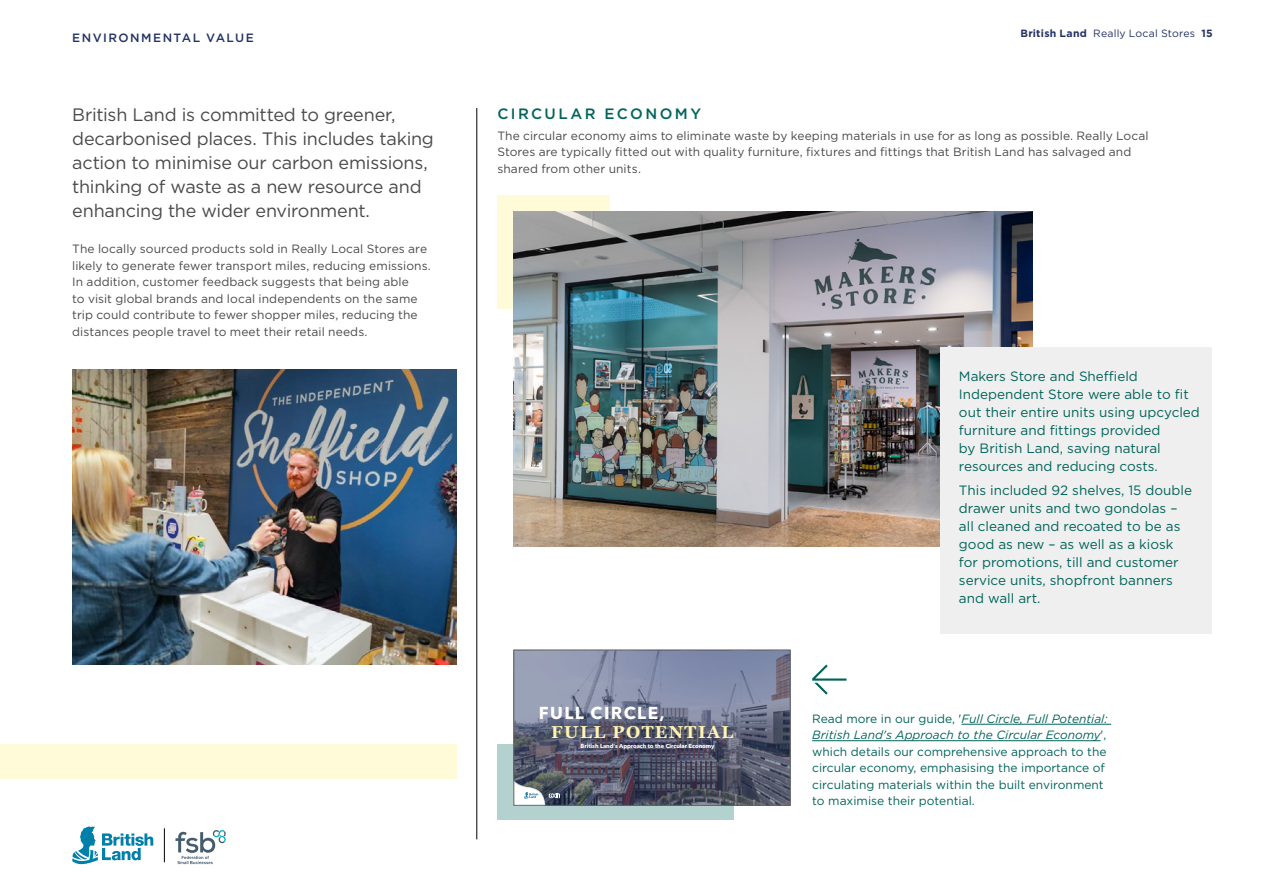
<style>
.page{position:relative;width:1263px;height:893px;background:#fff}
.page>*{position:absolute;margin:0;border:0;box-sizing:border-box;transform-origin:0 0}
.t1{font:18px/24px "Gotham";letter-spacing:-.015em;color:#4a4a49}
.t2{font:700 17.25px "Georgia";letter-spacing:.08em;color:#fff4b2}
.t3{font:700 17.25px "Avenir Next LT Pro";letter-spacing:.085em;color:#fff}
.t4{font:500 15px "Gotham";letter-spacing:.165em;color:#00645a}
.t5{font:13.5px/18px "Gotham";color:#00645a}
.t6{font:12px/16.5px "Gotham";letter-spacing:.005em;color:#4a4a49}
.t7{font:12px/16.5px "Gotham";color:#00645a}
.t8{font:500 12px "Gotham";letter-spacing:.12em;color:#233265}
.t9{font:10.5px "Gotham";letter-spacing:.02em;color:#233265}
.t10{font:700 5.85px "Avenir Next LT Pro";letter-spacing:-.005em;color:#fff}
.s1{font-weight:700}
.s2{font-style:italic}
</style>
<div class="page">
<svg style="left:72px;top:826px;width:81px;height:38px"></svg>
<hr style="left:164px;top:828px;width:1px;height:34px;background:#000">
<svg style="left:175px;top:830px;width:51px;height:34px"></svg>
<div style="left:497px;top:196px;width:113px;height:113px;background:#fffad8"></div>
<img style="left:513px;top:212px;width:519px;height:335px">
<div style="left:940px;top:347px;width:272px;height:287px;background:#efefef"></div>
<hr style="left:476px;top:108px;width:1px;height:731px;background:#000">
<img style="left:72px;top:370px;width:384px;height:294px">
<div style="left:0;top:744px;width:456px;height:35px;background:#fffad8"></div>
<div style="left:497px;top:744px;width:236px;height:76px;background:#b3d1ce"></div>
<hr style="left:961px;top:724px;width:150px;height:1px;background:#00645a">
<hr style="left:812px;top:740px;width:289px;height:1px;background:#00645a">
<svg style="left:812px;top:664px;width:34px;height:31px"></svg>
<img style="left:515px;top:652px;width:273px;height:152px">
<svg style="left:515px;top:780px;width:45px;height:24px"></svg>
<div style="left:513px;top:650px;width:277px;height:156px;border:1px solid #646363"></div>
<p class="t8" style="left:72px;top:30px;width:183px">ENVIRONMENTAL VALUE</p>
<h1 class="t1" style="left:72px;top:103px;width:363px">British Land is committed to greener, decarbonised places. This includes taking action to minimise our carbon emissions, thinking of waste as a new resource and enhancing the wider environment.</h1>
<p class="t6" style="left:72px;top:241px;width:360px">The locally sourced products sold in Really Local Stores are likely to generate fewer transport miles, reducing emissions.<br>In addition, customer feedback suggests that being able<br>to visit global brands and local independents on the same trip could contribute to fewer shopper miles, reducing the distances people travel to meet their retail needs.</p>
<p class="t9" style="left:1020px;top:26px;width:194px"><span class="s1">British Land</span> Really Local Stores <span class="s1">15</span></p>
<p class="t4" style="left:497px;top:104px;width:205px">CIRCULAR ECONOMY</p>
<p class="t6" style="left:497px;top:127px;width:653px">The circular economy aims to eliminate waste by keeping materials in use for as long as possible. Really Local<br>Stores are typically fitted out with quality furniture, fixtures and fittings that British Land has salvaged and shared from other units.</p>
<h2 class="t3" style="left:539px;top:703px;width:128px">FULL CIRCLE,</h2>
<h2 class="t2" style="left:551px;top:721px;width:184px">FULL POTENTIAL</h2>
<p class="t10" style="left:581px;top:743px;width:135px">British Land’s Approach to the Circular Economy</p>
<p class="t5" style="left:959px;top:367px;width:242px">Makers Store and Sheffield<br>Independent Store were able to fit out their entire units using upcycled furniture and fittings provided<br>by British Land, saving natural resources and reducing costs.</p>
<p class="t5" style="left:959px;top:481px;width:235px">This included 92 shelves, 15 double drawer units and two gondolas – all cleaned and recoated to be as good as new – as well as a kiosk for promotions, till and customer service units, shopfront banners and wall art.</p>
<p class="t7" style="left:812px;top:710px;width:297px">Read more in our guide, '<span class="s2">Full Circle, Full Potential:<br>British Land's Approach to the Circular Economy</span>', which details our comprehensive approach to the circular economy, emphasising the importance of circulating materials within the built environment to maximise their potential.</p>
</div>
